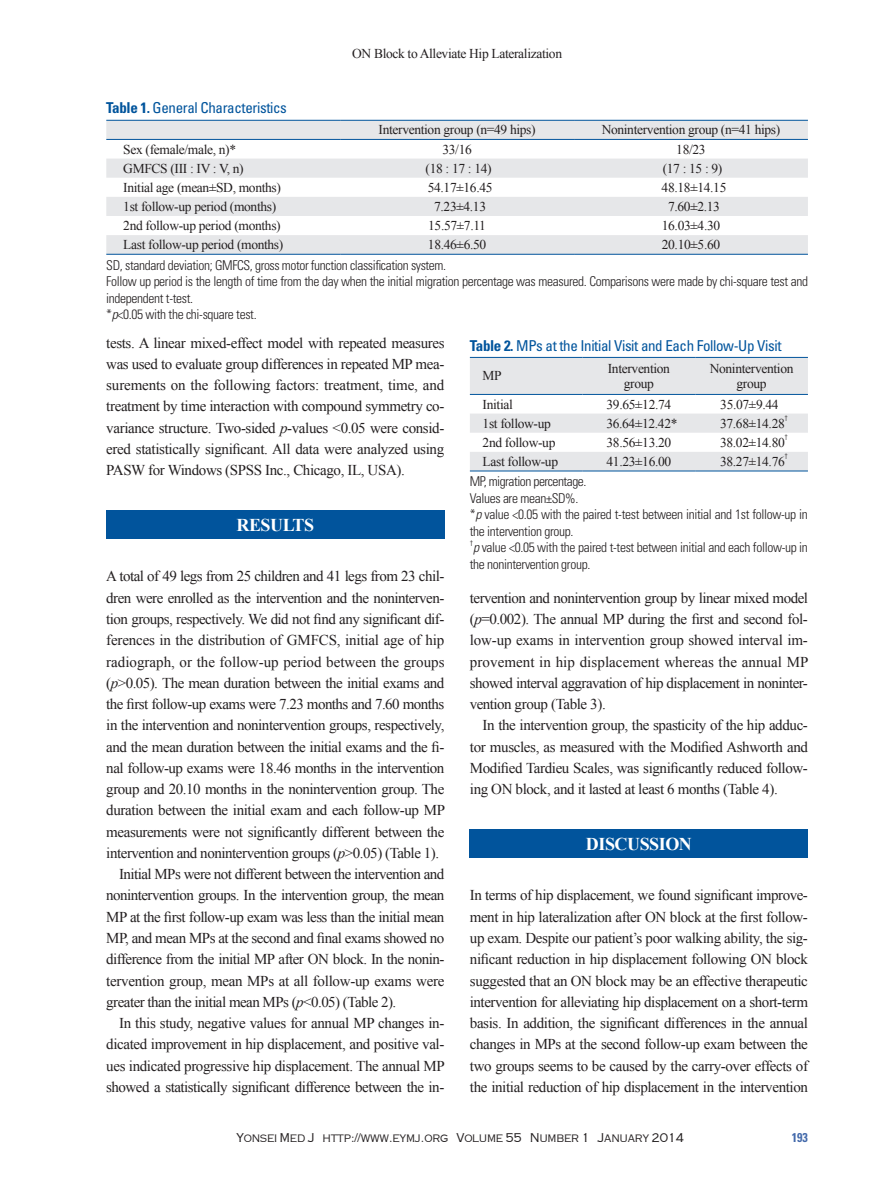
<style>
.page{position:relative;width:893px;height:1191px;background:#fff}
.page>*{position:absolute;margin:0;border:0;box-sizing:border-box;transform-origin:0 0}
.t1{font:700 18px "Times New Roman";letter-spacing:-.025em;color:#fff}
.본문_YMJ{font:15px/21.3px "Times New Roman";letter-spacing:-.03em;color:#231f20;text-align:justify}
.표제목_YMJ{font:condensed 15px "Univers LT Std";letter-spacing:-.025em;color:#01549c}
.표본문_YMJ{font:13.5px/15px "Times New Roman";letter-spacing:-.025em;color:#231f20;text-align:center}
.표설명_YMJ{font:300 condensed 13.5px/16.5px "Univers LT Std";letter-spacing:-.025em;color:#231f20}
.런닝_YMJ{font:13.5px "Times New Roman";letter-spacing:-.025em;color:#231f20}
.t2{font:700 condensed 12.75px "Univers LT Std";color:#446aab;scale:.95 1}
.t3{font:300 12px "Metalcut";letter-spacing:-.025em;color:#231f20}
.표본문_YMJ-2{font:300 condensed 7.8px "Univers LT Std";color:#231f20}
.표설명_YMJ-2{font:300 condensed 7.8px "Univers LT Std";color:#231f20}
.s1{font-weight:700}
.s2{font-style:italic}
</style>
<div class="page">
<div style="left:470px;top:829px;width:338px;height:29px;background:#01549c"></div>
<div style="left:106px;top:510px;width:338px;height:29px;background:#01549c"></div>
<svg style="left:106px;top:119px;width:702px;height:1px"></svg>
<svg style="left:106px;top:121px;width:702px;height:133px;fill:#e6e7e9"></svg>
<hr style="left:106px;top:120px;width:234px;height:1px;background:#01549c">
<hr style="left:340px;top:120px;width:234px;height:1px;background:#01549c">
<hr style="left:574px;top:120px;width:234px;height:1px;background:#01549c">
<hr style="left:106px;top:139px;width:234px;height:1px;background:#01549c">
<hr style="left:340px;top:139px;width:234px;height:1px;background:#01549c">
<hr style="left:574px;top:139px;width:234px;height:1px;background:#01549c">
<hr style="left:106px;top:254px;width:234px;height:1px;background:#01549c">
<hr style="left:340px;top:254px;width:234px;height:1px;background:#01549c">
<hr style="left:574px;top:254px;width:234px;height:1px;background:#01549c">
<svg style="left:470px;top:358px;width:338px;height:112px"></svg>
<hr style="left:470px;top:357px;width:113px;height:1px;background:#01549c">
<hr style="left:583px;top:357px;width:112px;height:1px;background:#01549c">
<hr style="left:695px;top:357px;width:113px;height:1px;background:#01549c">
<hr style="left:470px;top:394px;width:113px;height:1px;background:#01549c">
<hr style="left:583px;top:394px;width:112px;height:1px;background:#01549c">
<hr style="left:695px;top:394px;width:113px;height:1px;background:#01549c">
<hr style="left:470px;top:470px;width:113px;height:1px;background:#01549c">
<hr style="left:583px;top:470px;width:112px;height:1px;background:#01549c">
<hr style="left:695px;top:470px;width:113px;height:1px;background:#01549c">
<p class="표제목_YMJ" style="left:106px;top:99px;width:182px"><span class="s1">Table 1.</span> General Characteristics</p>
<p class="런닝_YMJ" style="left:352px;top:44px;width:211px">ON Block to Alleviate Hip Lateralization</p>
<p class="표본문_YMJ" style="left:379px;top:122px;width:159px">Intervention group (n=49 hips)</p>
<p class="표본문_YMJ" style="left:602px;top:122px;width:180px">Nonintervention group (n=41 hips)</p>
<p class="표본문_YMJ" style="left:123px;top:141px;width:114px">Sex (female/male, n)*</p>
<p class="표본문_YMJ" style="left:442px;top:141px;width:31px">33/16</p>
<p class="표본문_YMJ" style="left:676px;top:141px;width:31px">18/23</p>
<p class="표본문_YMJ" style="left:123px;top:160px;width:122px">GMFCS (III : IV : V, n)</p>
<p class="표본문_YMJ" style="left:426px;top:160px;width:68px">(18 : 17 : 14)</p>
<p class="표본문_YMJ" style="left:663px;top:160px;width:61px">(17 : 15 : 9)</p>
<p class="표본문_YMJ" style="left:123px;top:179px;width:159px">Initial age (mean±SD, months)</p>
<p class="표본문_YMJ" style="left:428px;top:179px;width:66px">54.17±16.45</p>
<p class="표본문_YMJ" style="left:662px;top:179px;width:66px">48.18±14.15</p>
<p class="표본문_YMJ" style="left:123px;top:199px;width:154px">1st follow-up period (months)</p>
<p class="표본문_YMJ" style="left:434px;top:199px;width:53px">7.23±4.13</p>
<p class="표본문_YMJ" style="left:668px;top:199px;width:53px">7.60±2.13</p>
<p class="표본문_YMJ" style="left:123px;top:218px;width:159px">2nd follow-up period (months)</p>
<p class="표본문_YMJ" style="left:428px;top:218px;width:59px">15.57±7.11</p>
<p class="표본문_YMJ" style="left:662px;top:218px;width:60px">16.03±4.30</p>
<p class="표본문_YMJ" style="left:123px;top:237px;width:162px">Last follow-up period (months)</p>
<p class="표본문_YMJ" style="left:428px;top:237px;width:60px">18.46±6.50</p>
<p class="표본문_YMJ" style="left:662px;top:237px;width:60px">20.10±5.60</p>
<p class="표설명_YMJ" style="left:106px;top:257px;width:341px">SD, standard deviation; GMFCS, gross motor function classification system.</p>
<p class="표설명_YMJ" style="left:106px;top:273px;width:703px">Follow up period is the length of time from the day when the initial migration percentage was measured. Comparisons were made by chi-square test and independent t-test.</p>
<p class="표설명_YMJ" style="left:106px;top:306px;width:152px">*<span class="s2">p</span>&lt;0.05 with the chi-square test.</p>
<p class="표제목_YMJ" style="left:470px;top:336px;width:313px"><span class="s1">Table 2.</span> MPs at the Initial Visit and Each Follow-Up Visit</p>
<p class="표본문_YMJ" style="left:483px;top:368px;width:21px">MP</p>
<p class="본문_YMJ" style="left:106px;top:331px;width:340px">tests. A linear mixed-effect model with repeated measures was used to evaluate group differences in repeated MP mea&shy;surements on the following factors: treatment, time, and treatment by time interaction with compound symmetry co&shy;variance structure. Two-sided <span class="s2">p</span>-values &lt;0.05 were consid&shy;ered statistically significant. All data were analyzed using PASW for Windows (SPSS Inc., Chicago, IL, USA).</p>
<p class="t1" style="left:236px;top:512px;width:79px">RESULTS</p>
<p class="표본문_YMJ" style="left:608px;top:361px;width:64px">Intervention</p>
<p class="표본문_YMJ" style="left:624px;top:376px;width:32px">group</p>
<p class="표본문_YMJ" style="left:710px;top:361px;width:85px">Nonintervention group</p>
<p class="표본문_YMJ" style="left:483px;top:396px;width:32px">Initial</p>
<p class="표본문_YMJ" style="left:606px;top:396px;width:66px">39.65±12.74</p>
<p class="표본문_YMJ" style="left:720px;top:396px;width:60px">35.07±9.44</p>
<p class="표본문_YMJ" style="left:483px;top:415px;width:70px">1st follow-up</p>
<p class="표본문_YMJ" style="left:606px;top:415px;width:73px">36.64±12.42*</p>
<p class="표본문_YMJ" style="left:720px;top:415px;width:66px">37.68±14.28</p>
<p class="표본문_YMJ-2" style="left:784px;top:414px;width:5px">†</p>
<p class="표본문_YMJ" style="left:483px;top:434px;width:74px">2nd follow-up</p>
<p class="표본문_YMJ" style="left:606px;top:434px;width:66px">38.56±13.20</p>
<p class="표본문_YMJ" style="left:720px;top:434px;width:66px">38.02±14.80</p>
<p class="표본문_YMJ-2" style="left:784px;top:433px;width:5px">†</p>
<p class="표본문_YMJ" style="left:483px;top:453px;width:77px">Last follow-up</p>
<p class="표본문_YMJ" style="left:606px;top:453px;width:66px">41.23±16.00</p>
<p class="표본문_YMJ" style="left:720px;top:453px;width:66px">38.27±14.76</p>
<p class="표본문_YMJ-2" style="left:784px;top:452px;width:5px">†</p>
<p class="표설명_YMJ" style="left:470px;top:473px;width:118px">MP, migration percentage.</p>
<p class="표설명_YMJ" style="left:470px;top:490px;width:110px">Values are mean±SD%.</p>
<p class="표설명_YMJ" style="left:470px;top:506px;width:339px">*<span class="s2">p</span> value &lt;0.05 with the paired t-test between initial and 1st follow-up in the intervention group.</p>
<p class="표설명_YMJ-2" style="left:470px;top:538px;width:5px">†</p>
<p class="표설명_YMJ" style="left:470px;top:539px;width:340px"><span class="s2">p</span> value &lt;0.05 with the paired t-test between initial and each follow-up in the nonintervention group.</p>
<p class="본문_YMJ" style="left:106px;top:565px;width:340px">A total of 49 legs from 25 children and 41 legs from 23 chil&shy;dren were enrolled as the intervention and the noninterven&shy;tion groups, respectively. We did not find any significant dif&shy;ferences in the distribution of GMFCS, initial age of hip radiograph, or the follow-up period between the groups (<span class="s2">p</span>&gt;0.05). The mean duration between the initial exams and the first follow-up exams were 7.23 months and 7.60 months in the intervention and nonintervention groups, respectively, and the mean duration between the initial exams and the fi&shy;nal follow-up exams were 18.46 months in the intervention group and 20.10 months in the nonintervention group. The duration between the initial exam and each follow-up MP measurements were not significantly different between the intervention and nonintervention groups (<span class="s2">p</span>&gt;0.05) (Table 1).</p>
<p class="본문_YMJ" style="left:106px;top:863px;width:340px;text-indent:13px">Initial MPs were not different between the intervention and nonintervention groups. In the intervention group, the mean MP at the first follow-up exam was less than the initial mean MP, and mean MPs at the second and final exams showed no difference from the initial MP after ON block. In the nonin&shy;tervention group, mean MPs at all follow-up exams were greater than the initial mean MPs (<span class="s2">p</span>&lt;0.05) (Table 2).</p>
<p class="본문_YMJ" style="left:106px;top:1012px;width:340px;text-indent:13px">In this study, negative values for annual MP changes in&shy;dicated improvement in hip displacement, and positive val&shy;ues indicated progressive hip displacement. The annual MP showed a statistically significant difference between the in-</p>
<p class="본문_YMJ" style="left:470px;top:587px;width:340px">tervention and nonintervention group by linear mixed model (<span class="s2">p</span>=0.002). The annual MP during the first and second fol&shy;low-up exams in intervention group showed interval im&shy;provement in hip displacement whereas the annual MP showed interval aggravation of hip displacement in noninter&shy;vention group (Table 3).</p>
<p class="본문_YMJ" style="left:470px;top:714px;width:340px;text-indent:13px">In the intervention group, the spasticity of the hip adduc&shy;tor muscles, as measured with the Modified Ashworth and Modified Tardieu Scales, was significantly reduced follow&shy;ing ON block, and it lasted at least 6 months (Table 4).</p>
<p class="t1" style="left:586px;top:831px;width:107px">DISCUSSION</p>
<p class="본문_YMJ" style="left:470px;top:884px;width:340px">In terms of hip displacement, we found significant improve&shy;ment in hip lateralization after ON block at the first follow&shy;up exam. Despite our patient’s poor walking ability, the sig&shy;nificant reduction in hip displacement following ON block suggested that an ON block may be an effective therapeutic intervention for alleviating hip displacement on a short-term basis. In addition, the significant differences in the annual changes in MPs at the second follow-up exam between the two groups seems to be caused by the carry-over effects of the initial reduction of hip displacement in the intervention</p>
<p class="t3" style="left:236px;top:1130px;width:449px">Yonsei Med J http://www.eymj.org Volume 55 Number 1 January 2014</p>
<p class="t2" style="left:792px;top:1129px;width:18px">193</p>
</div>
